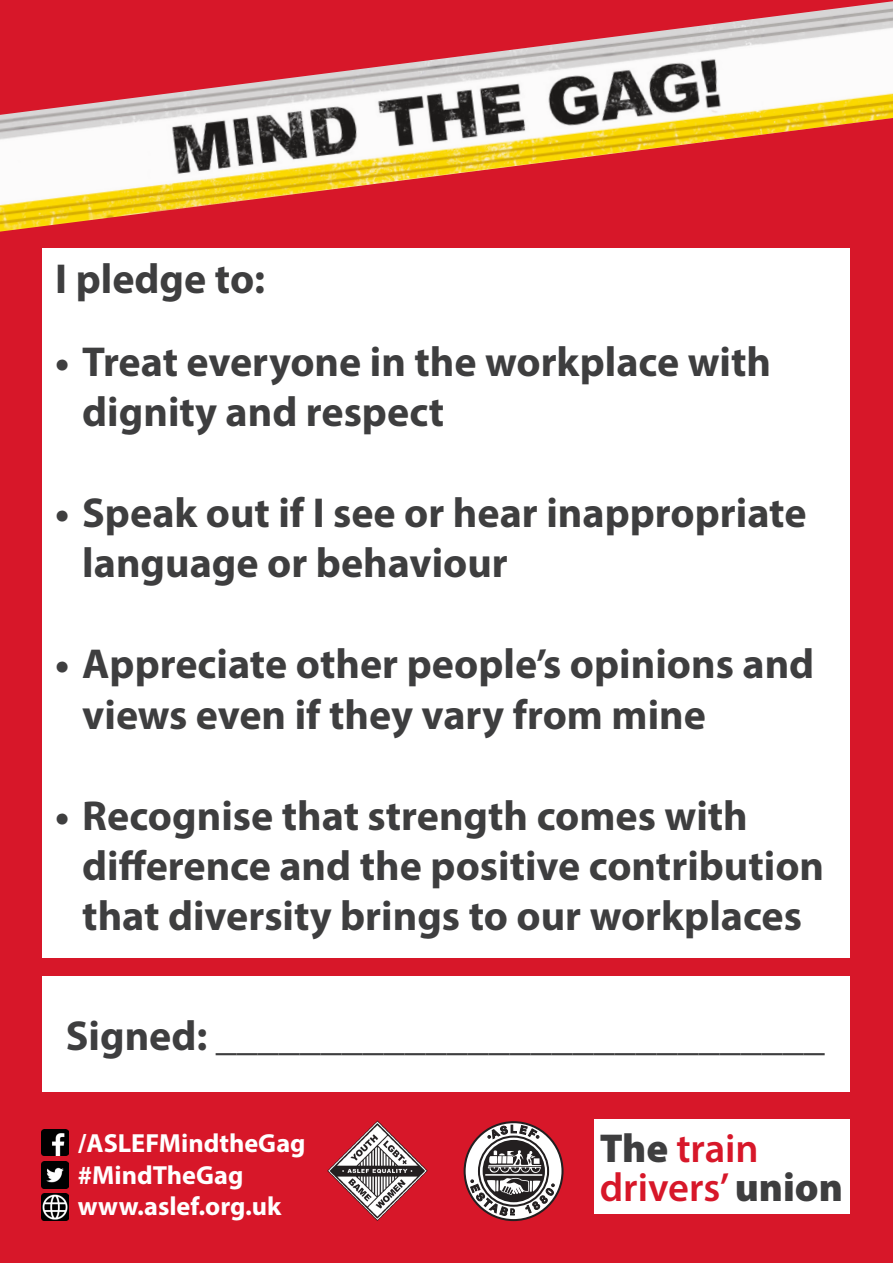
<style>
.page{position:relative;width:893px;height:1263px;background:#d71729}
.page>*{position:absolute;margin:0;border:0;box-sizing:border-box;transform-origin:0 0}
.t1{font:700 42px/50.4px "Myriad Pro";color:#3e3e3f}
.t2{font:600 40.5px "Myriad Pro";color:#d71729}
.t3{font:700 26.25px "Myriad Pro";color:#fff}
.s1{font-weight:900;color:#3e3e3f}
</style>
<div class="page">
<img style="left:0;top:1px;width:893px;height:231px">
<div style="left:43px;top:249px;width:807px;height:709px;background:#fff"></div>
<div style="left:43px;top:976px;width:807px;height:116px;background:#fff"></div>
<img style="left:327px;top:1120px;width:101px;height:101px">
<svg style="left:464px;top:1121px;width:99px;height:100px"></svg>
<img style="left:41px;top:1161px;width:27px;height:27px">
<img style="left:41px;top:1129px;width:27px;height:26px">
<img style="left:41px;top:1194px;width:27px;height:26px">
<div style="left:594px;top:1119px;width:255px;height:95px;background:#fff"></div>
<p class="t1" style="left:55px;top:252px;width:211px">I pledge to:</p>
<p class="t1" style="left:82px;top:335px;width:690px;text-indent:-27px">• Treat everyone in the workplace with dignity and respect</p>
<p class="t1" style="left:82px;top:486px;width:726px;text-indent:-27px">• Speak out if I see or hear inappropriate language or behaviour</p>
<p class="t1" style="left:82px;top:637px;width:733px;text-indent:-27px">• Appreciate other people’s opinions and views even if they vary from mine</p>
<p class="t1" style="left:82px;top:789px;width:743px;text-indent:-27px">• Recognise that strength comes with difference and the positive contribution that diversity brings to our workplaces</p>
<p class="t1" style="left:66px;top:1009px;width:760px">Signed: _____________________________</p>
<p class="t3" style="left:78px;top:1126px;width:229px">/ASLEFMindtheGag</p>
<p class="t3" style="left:78px;top:1158px;width:167px">#MindTheGag</p>
<p class="t3" style="left:78px;top:1189px;width:205px">www.aslef.org.uk</p>
<p class="t2" style="left:600px;top:1122px;width:161px"><span class="s1">The</span> train</p>
<p class="t2" style="left:600px;top:1161px;width:245px">drivers’ <span class="s1">union</span></p>
</div>
